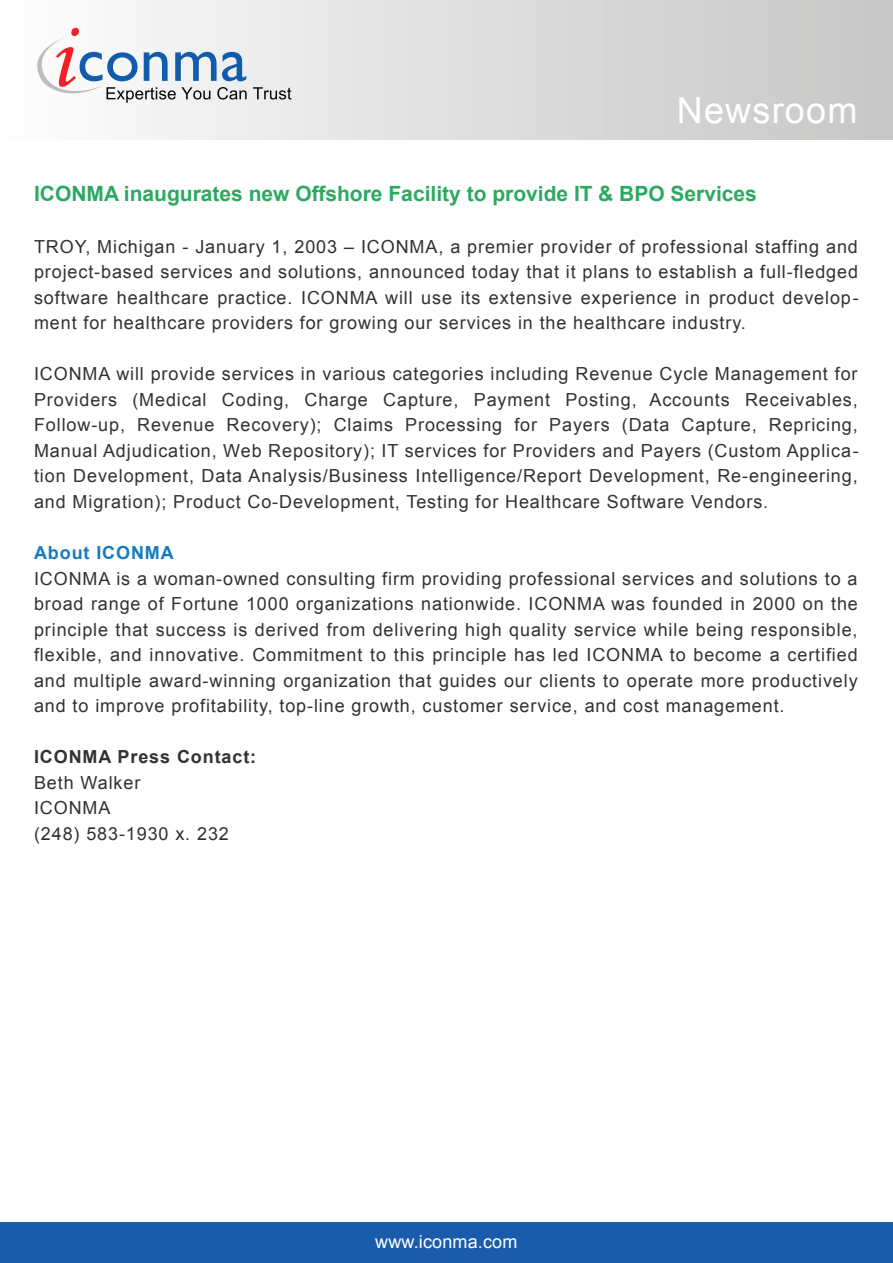
<style>
.page{position:relative;width:893px;height:1263px;background:#fff}
.page>*{position:absolute;margin:0;border:0;box-sizing:border-box;transform-origin:0 0}
.t1{font:36px "Arial";letter-spacing:.035em;color:#fff}
.t2{font:700 21px "Arial";color:#2ca960}
.t3{font:18px/25.5px "Arial";letter-spacing:.05em;color:#313232;text-align:justify}
.t4{font:700 18px "Arial";letter-spacing:.05em;color:#313232}
.t5{font:18px "Arial";letter-spacing:.01em;color:#fff}
.t6{font:700 18px "Arial";letter-spacing:.05em;color:#157abf}
</style>
<div class="page">
<div style="left:0;top:0;width:893px;height:140px;background:linear-gradient(to right,#fcfdfd,#c6c6c5)"></div>
<svg style="left:30px;top:28px;width:217px;height:75px"></svg>
<svg style="left:253px;top:87px;width:38px;height:13px"></svg>
<div style="left:0;top:1223px;width:893px;height:40px;background:#1a5caa"></div>
<h1 class="t1" style="left:677px;top:87px;width:182px">Newsroom</h1>
<p class="t2" style="left:34px;top:180px;width:724px">ICONMA inaugurates new Offshore Facility to provide IT &amp; BPO Services</p>
<p class="t3" style="left:34px;top:234px;width:826px">TROY, Michigan - January 1, 2003 – ICONMA, a premier provider of professional staffing and project-based services and solutions, announced today that it plans to establish a full-fledged software healthcare practice. ICONMA will use its extensive experience in product develop&shy;ment for healthcare providers for growing our services in the healthcare industry.</p>
<p class="t3" style="left:34px;top:362px;width:826px">ICONMA will provide services in various categories including Revenue Cycle Management for Providers (Medical Coding, Charge Capture, Payment Posting, Accounts Receivables, Follow-up, Revenue Recovery); Claims Processing for Payers (Data Capture, Repricing, Manual Adjudication, Web Repository); IT services for Providers and Payers (Custom Applica&shy;tion Development, Data Analysis/Business Intelligence/Report Development, Re-engineering, and Migration); Product Co-Development, Testing for Healthcare Software Vendors.</p>
<p class="t6" style="left:34px;top:541px;width:141px">About ICONMA</p>
<p class="t3" style="left:34px;top:566px;width:825px">ICONMA is a woman-owned consulting firm providing professional services and solutions to a broad range of Fortune 1000 organizations nationwide. ICONMA was founded in 2000 on the principle that success is derived from delivering high quality service while being responsible, flexible, and innovative. Commitment to this principle has led ICONMA to become a certified and multiple award-winning organization that guides our clients to operate more productively and to improve profitability, top-line growth, customer service, and cost management.</p>
<p class="t4" style="left:34px;top:745px;width:224px">ICONMA Press Contact:</p>
<p class="t3" style="left:34px;top:770px;width:196px;text-align:left">Beth Walker<br>ICONMA<br>(248) 583-1930 x. 232</p>
<p class="t5" style="left:375px;top:1229px;width:144px">www.iconma.com</p>
</div>
